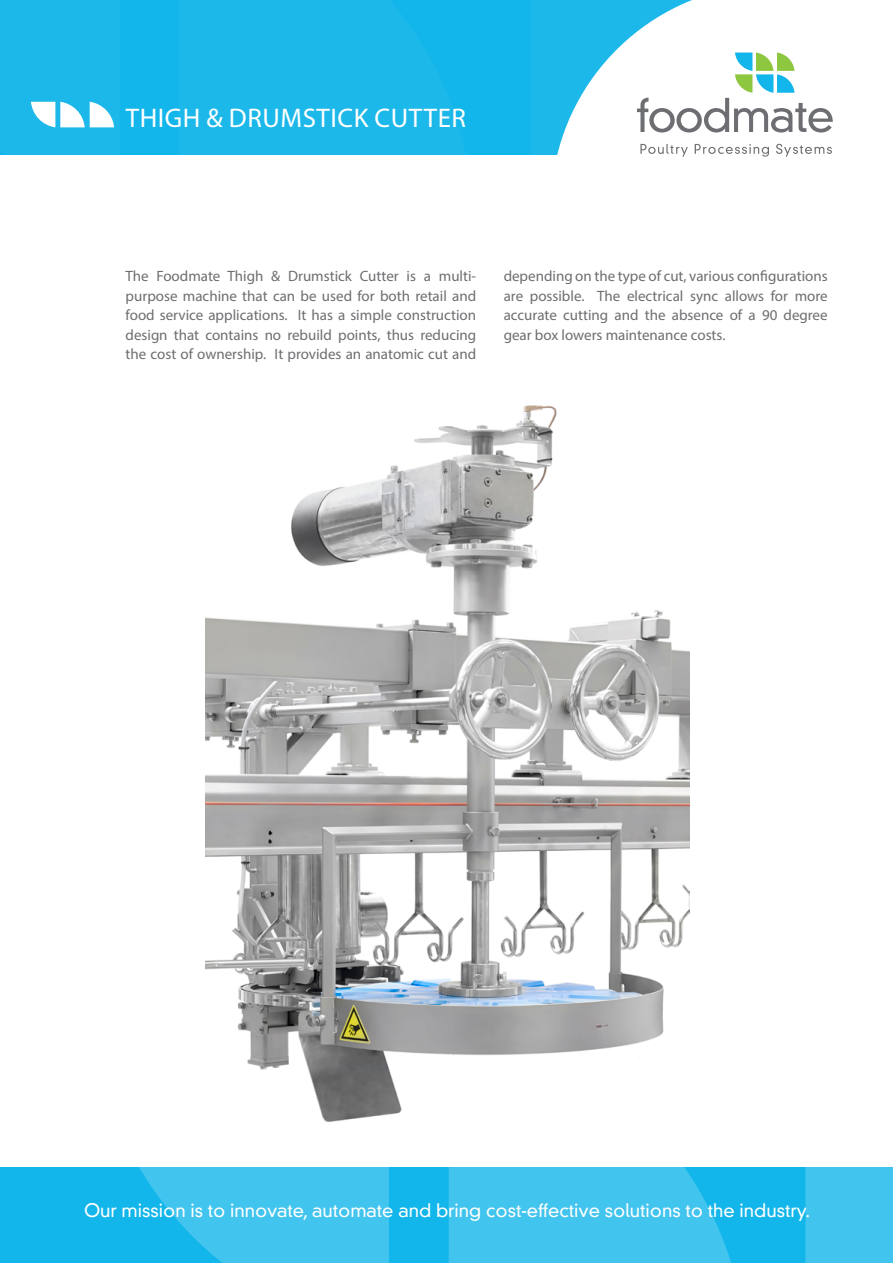
<style>
.page{position:relative;width:893px;height:1263px;background:#fff}
.page>*{position:absolute;margin:0;border:0;box-sizing:border-box;transform-origin:0 0}
.t1{font:27px "Myriad Pro";letter-spacing:.02em;color:#fff}
.t2{font:300 18px "DIN Neuzeit Grotesk LT Pro";color:#fff}
.t3{font:15px/19.5px "Myriad Pro";color:#6d6e71;text-align:justify}
</style>
<div class="page">
<div style="left:0;top:0;width:893px;height:155px;background:#1cb8ea"></div>
<svg style="left:557px;top:0;width:336px;height:155px;fill:#fff"></svg>
<img style="left:205px;top:405px;width:485px;height:717px">
<div style="left:0;top:1167px;width:893px;height:96px;background:#13b6ea"></div>
<div style="left:449px;top:1167px;width:282px;height:96px;background:#41c4ee"></div>
<svg style="left:139px;top:1167px;width:250px;height:96px"></svg>
<div style="left:805px;top:1167px;width:88px;height:96px;background:#41c4ee"></div>
<svg style="left:637px;top:53px;width:196px;height:80px"></svg>
<svg style="left:640px;top:144px;width:48px;height:13px"></svg>
<svg style="left:695px;top:144px;width:74px;height:13px"></svg>
<svg style="left:776px;top:144px;width:56px;height:13px"></svg>
<svg style="left:31px;top:101px;width:84px;height:27px"></svg>
<h1 class="t1" style="left:126px;top:101px;width:342px">THIGH &amp; DRUMSTICK CUTTER</h1>
<p class="t3" style="left:126px;top:266px;width:352px">The Foodmate Thigh &amp; Drumstick Cutter is a multi&shy;purpose machine that can be used for both retail and food service applications. It has a simple construction design that contains no rebuild points, thus reducing the cost of ownership. It provides an anatomic cut and</p>
<p class="t3" style="left:504px;top:266px;width:326px">depending on the type of cut, various configurations are possible. The electrical sync allows for more accurate cutting and the absence of a 90 degree gear box lowers maintenance costs.</p>
<p class="t2" style="left:84px;top:1200px;width:727px">Our mission is to innovate, automate and bring cost-effective solutions to the industry.</p>
</div>
